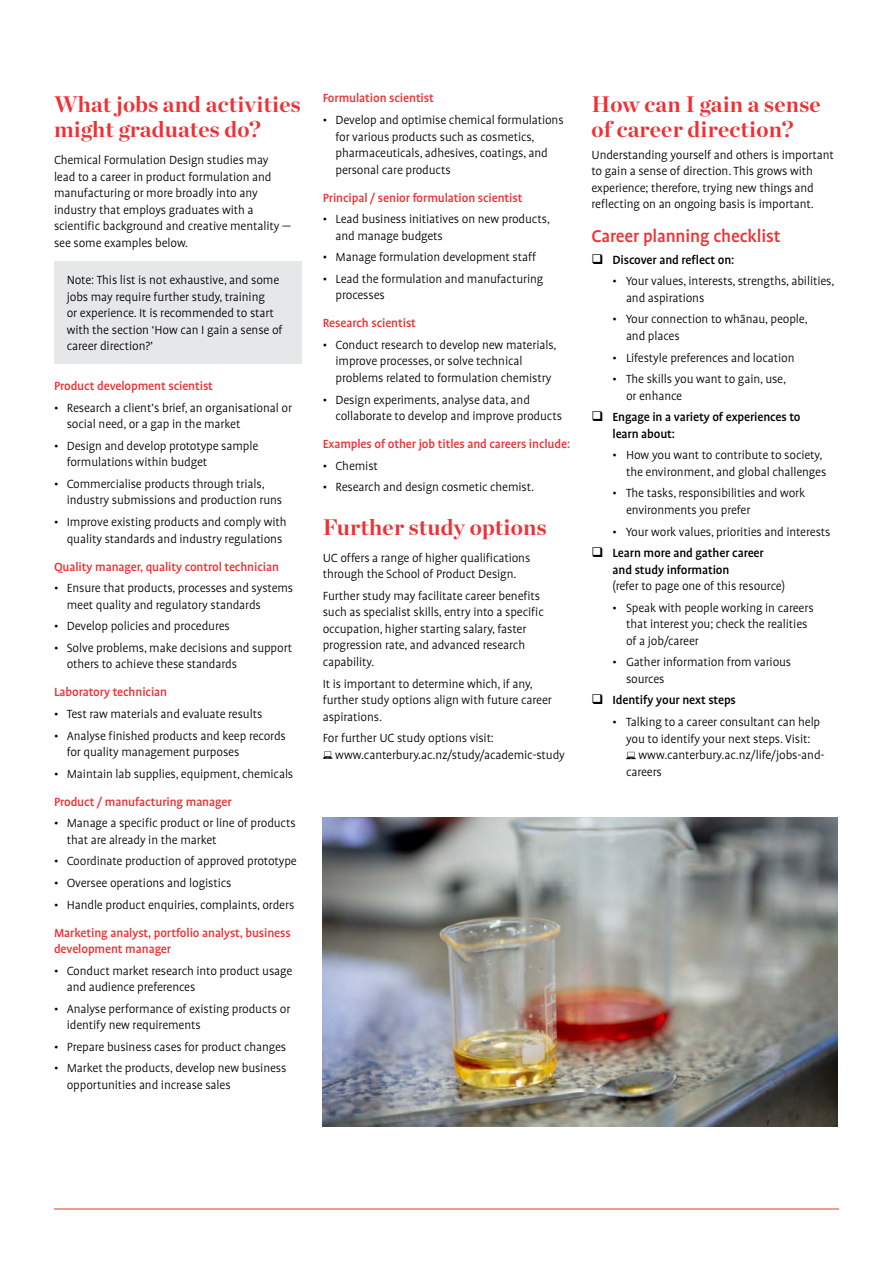
<style>
.page{position:relative;width:893px;height:1263px;background:#fff}
.page>*{position:absolute;margin:0;border:0;box-sizing:border-box;transform-origin:0 0}
.t1{font:700 22.5px/25.5px "Chronicle Display";letter-spacing:.01em;color:#ee3135}
.t2{font:500 19.5px "Profile Pro";letter-spacing:-.01em;color:#ee3135}
.t3{font:300 13.5px/16.5px "Profile Pro";letter-spacing:-.01em;color:#000}
.t4{font:500 13.5px/16.5px "Profile Pro";letter-spacing:-.01em;color:#ee3135}
.t5{font:500 13.5px/16.5px "Profile Pro";letter-spacing:-.01em;color:#000}
</style>
<div class="page">
<svg style="left:323px;top:751px;width:10px;height:8px"></svg>
<div style="left:54px;top:261px;width:247px;height:103px;background:#e6e7e8"></div>
<hr style="left:54px;top:1208px;width:785px;height:1px;background:#ee3135">
<svg style="left:626px;top:752px;width:10px;height:7px"></svg>
<img style="left:323px;top:818px;width:515px;height:309px">
<h1 class="t1" style="left:54px;top:89px;width:248px">What jobs and activities might graduates do?</h1>
<p class="t3" style="left:54px;top:152px;width:238px">Chemical Formulation Design studies may lead to a career in product formulation and manufacturing or more broadly into any industry that employs graduates with a scientific background and creative mentality — see some examples below.</p>
<p class="t3" style="left:67px;top:272px;width:217px">Note: This list is not exhaustive, and some jobs may require further study, training<br>or experience. It is recommended to start with the section ‘How can I gain a sense of career direction?’</p>
<p class="t4" style="left:54px;top:378px;width:161px">Product development scientist</p>
<p class="t3" style="left:67px;top:400px;width:227px;text-indent:-13px">• Research a client’s brief, an organisational or social need, or a gap in the market</p>
<p class="t3" style="left:67px;top:438px;width:193px;text-indent:-13px">• Design and develop prototype sample formulations within budget</p>
<p class="t3" style="left:67px;top:476px;width:217px;text-indent:-13px">• Commercialise products through trials, industry submissions and production runs</p>
<p class="t3" style="left:67px;top:514px;width:221px;text-indent:-13px">• Improve existing products and comply with quality standards and industry regulations</p>
<p class="t4" style="left:54px;top:559px;width:226px">Quality manager, quality control technician</p>
<p class="t3" style="left:67px;top:580px;width:228px;text-indent:-13px">• Ensure that products, processes and systems meet quality and regulatory standards</p>
<p class="t3" style="left:54px;top:618px;width:177px">• Develop policies and procedures</p>
<p class="t3" style="left:67px;top:640px;width:227px;text-indent:-13px">• Solve problems, make decisions and support others to achieve these standards</p>
<p class="t4" style="left:54px;top:684px;width:115px">Laboratory technician</p>
<p class="t3" style="left:54px;top:706px;width:210px">• Test raw materials and evaluate results</p>
<p class="t3" style="left:67px;top:728px;width:221px;text-indent:-13px">• Analyse finished products and keep records for quality management purposes</p>
<p class="t3" style="left:54px;top:766px;width:241px">• Maintain lab supplies, equipment, chemicals</p>
<p class="t4" style="left:54px;top:794px;width:179px">Product / manufacturing manager</p>
<p class="t3" style="left:67px;top:815px;width:231px;text-indent:-13px">• Manage a specific product or line of products that are already in the market</p>
<p class="t3" style="left:54px;top:854px;width:244px">• Coordinate production of approved prototype</p>
<p class="t3" style="left:54px;top:875px;width:179px">• Oversee operations and logistics</p>
<p class="t3" style="left:54px;top:897px;width:242px">• Handle product enquiries, complaints, orders</p>
<p class="t4" style="left:54px;top:924px;width:238px">Marketing analyst, portfolio analyst, business development manager</p>
<p class="t3" style="left:67px;top:963px;width:227px;text-indent:-13px">• Conduct market research into product usage and audience preferences</p>
<p class="t3" style="left:67px;top:1001px;width:225px;text-indent:-13px">• Analyse performance of existing products or identify new requirements</p>
<p class="t3" style="left:54px;top:1039px;width:234px">• Prepare business cases for product changes</p>
<p class="t3" style="left:67px;top:1061px;width:221px;text-indent:-13px">• Market the products, develop new business opportunities and increase sales</p>
<p class="t4" style="left:323px;top:90px;width:113px">Formulation scientist</p>
<p class="t3" style="left:335px;top:112px;width:230px;text-indent:-13px">• Develop and optimise chemical formulations for various products such as cosmetics, pharmaceuticals, adhesives, coatings, and personal care products</p>
<p class="t4" style="left:323px;top:190px;width:201px">Principal / senior formulation scientist</p>
<p class="t3" style="left:335px;top:211px;width:216px;text-indent:-13px">• Lead business initiatives on new products, and manage budgets</p>
<p class="t3" style="left:323px;top:249px;width:215px">• Manage formulation development staff</p>
<p class="t3" style="left:335px;top:271px;width:209px;text-indent:-13px">• Lead the formulation and manufacturing processes</p>
<p class="t4" style="left:323px;top:315px;width:95px">Research scientist</p>
<p class="t3" style="left:335px;top:337px;width:223px;text-indent:-13px">• Conduct research to develop new materials, improve processes, or solve technical problems related to formulation chemistry</p>
<p class="t3" style="left:335px;top:392px;width:228px;text-indent:-13px">• Design experiments, analyse data, and collaborate to develop and improve products</p>
<p class="t4" style="left:323px;top:436px;width:249px">Examples of other job titles and careers include:</p>
<p class="t3" style="left:323px;top:458px;width:57px">• Chemist</p>
<p class="t3" style="left:323px;top:479px;width:213px">• Research and design cosmetic chemist.</p>
<h1 class="t1" style="left:323px;top:512px;width:225px">Further study options</h1>
<p class="t3" style="left:323px;top:550px;width:209px">UC offers a range of higher qualifications through the School of Product Design.</p>
<p class="t3" style="left:323px;top:588px;width:223px">Further study may facilitate career benefits such as specialist skills, entry into a specific occupation, higher starting salary, faster progression rate, and advanced research capability.</p>
<p class="t3" style="left:323px;top:676px;width:231px">It is important to determine which, if any, further study options align with future career aspirations.</p>
<p class="t3" style="left:335px;top:730px;width:231px;text-indent:-12px">For further UC study options visit: www.canterbury.ac.nz/study/academic-study</p>
<h1 class="t1" style="left:591px;top:89px;width:231px">How can I gain a sense of career direction?</h1>
<p class="t3" style="left:591px;top:147px;width:244px">Understanding yourself and others is important to gain a sense of direction. This grows with experience; therefore, trying new things and reflecting on an ongoing basis is important.</p>
<h2 class="t2" style="left:591px;top:225px;width:191px">Career planning checklist</h2>
<p class="t5" style="left:612px;top:252px;width:123px">Discover and reflect on:</p>
<p class="t3" style="left:626px;top:274px;width:210px;text-indent:-14px">• Your values, interests, strengths, abilities, and aspirations</p>
<p class="t3" style="left:626px;top:312px;width:183px;text-indent:-14px">• Your connection to whānau, people, and places</p>
<p class="t3" style="left:612px;top:350px;width:184px">• Lifestyle preferences and location</p>
<p class="t3" style="left:626px;top:371px;width:162px;text-indent:-14px">• The skills you want to gain, use, or enhance</p>
<p class="t5" style="left:612px;top:409px;width:190px">Engage in a variety of experiences to learn about:</p>
<p class="t3" style="left:612px;top:448px;width:215px;text-align:right">• How you want to contribute to society, the environment, and global challenges</p>
<p class="t3" style="left:626px;top:486px;width:181px;text-indent:-14px">• The tasks, responsibilities and work environments you prefer</p>
<p class="t3" style="left:612px;top:524px;width:219px">• Your work values, priorities and interests</p>
<p class="t5" style="left:612px;top:545px;width:153px">Learn more and gather career and study information</p>
<p class="t3" style="left:612px;top:578px;width:174px">(refer to page one of this resource)</p>
<p class="t3" style="left:626px;top:600px;width:189px;text-indent:-14px">• Speak with people working in careers that interest you; check the realities of a job/career</p>
<p class="t3" style="left:626px;top:655px;width:167px;text-indent:-14px">• Gather information from various sources</p>
<p class="t5" style="left:612px;top:692px;width:125px">Identify your next steps</p>
<p class="t3" style="left:612px;top:714px;width:209px">• Talking to a career consultant can help</p>
<p class="t3" style="left:626px;top:731px;width:186px">you to identify your next steps. Visit:</p>
<p class="t3" style="left:638px;top:747px;width:188px">www.canterbury.ac.nz/life/jobs-and-</p>
<p class="t3" style="left:626px;top:764px;width:37px">careers</p>
</div>
